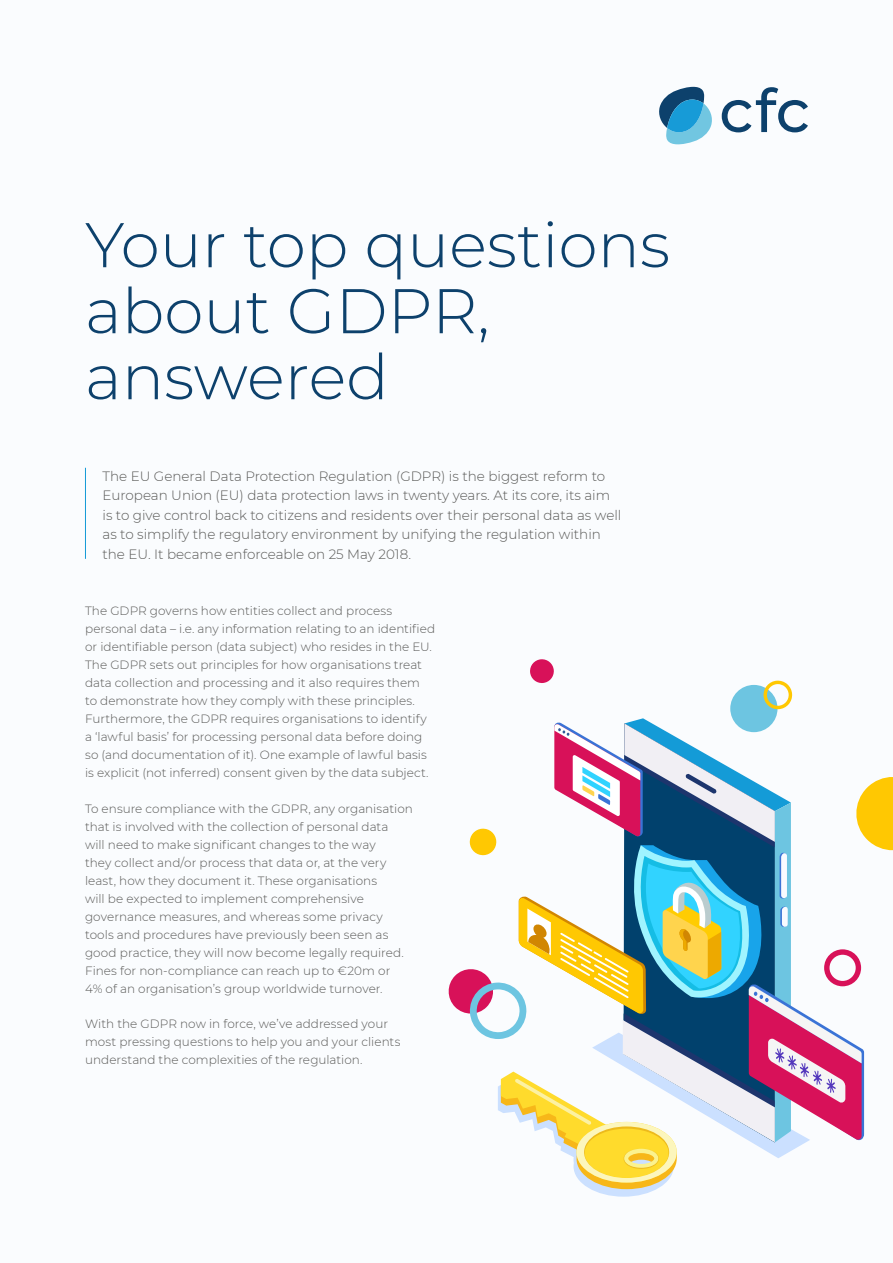
<style>
.page{position:relative;width:893px;height:1263px;background:#fafcfe}
.page>*{position:absolute;margin:0;border:0;box-sizing:border-box;transform-origin:0 0}
.t1{font:300 63px/66px "Montserrat";color:#0d416c}
.t2{font:300 13.5px/19.5px "Montserrat";color:#585856}
.Body{font:300 12px/18px "Montserrat";letter-spacing:.005em;color:#585856}
</style>
<div class="page">
<hr style="left:85px;top:468px;width:1px;height:91px;background:#149bd7">
<svg style="left:659px;top:87px;width:53px;height:57px"></svg>
<svg style="left:722px;top:87px;width:86px;height:45px"></svg>
<div style="left:730px;top:685px;width:47px;height:47px;background:#6dc5e1;border-radius:50%"></div>
<svg style="left:763px;top:680px;width:29px;height:29px"></svg>
<svg style="left:530px;top:659px;width:24px;height:24px"></svg>
<svg style="left:448px;top:718px;width:445px;height:479px"></svg>
<p class="t1" style="left:85px;top:210px;width:586px">Your top questions about GDPR, answered</p>
<p class="t2" style="left:102px;top:466px;width:520px">The EU General Data Protection Regulation (GDPR) is the biggest reform to European Union (EU) data protection laws in twenty years. At its core, its aim is to give control back to citizens and residents over their personal data as well as to simplify the regulatory environment by unifying the regulation within the EU. It became enforceable on 25 May 2018.</p>
<p class="Body" style="left:85px;top:602px;width:352px">The GDPR governs how entities collect and process personal data – i.e. any information relating to an identified or identifiable person (data subject) who resides in the EU.<br>The GDPR sets out principles for how organisations treat data collection and processing and it also requires them<br>to demonstrate how they comply with these principles.<br>Furthermore, the GDPR requires organisations to identify a ‘lawful basis’ for processing personal data before doing so (and documentation of it). One example of lawful basis is explicit (not inferred) consent given by the data subject.</p>
<p class="Body" style="left:85px;top:799px;width:329px">To ensure compliance with the GDPR, any organisation that is involved with the collection of personal data<br>will need to make significant changes to the way<br>they collect and/or process that data or, at the very least, how they document it. These organisations<br>will be expected to implement comprehensive governance measures, and whereas some privacy tools and procedures have previously been seen as good practice, they will now become legally required.<br>Fines for non-compliance can reach up to €20m or<br>4% of an organisation’s group worldwide turnover.</p>
<p class="Body" style="left:85px;top:1014px;width:317px">With the GDPR now in force, we’ve addressed your most pressing questions to help you and your clients understand the complexities of the regulation.</p>
</div>
